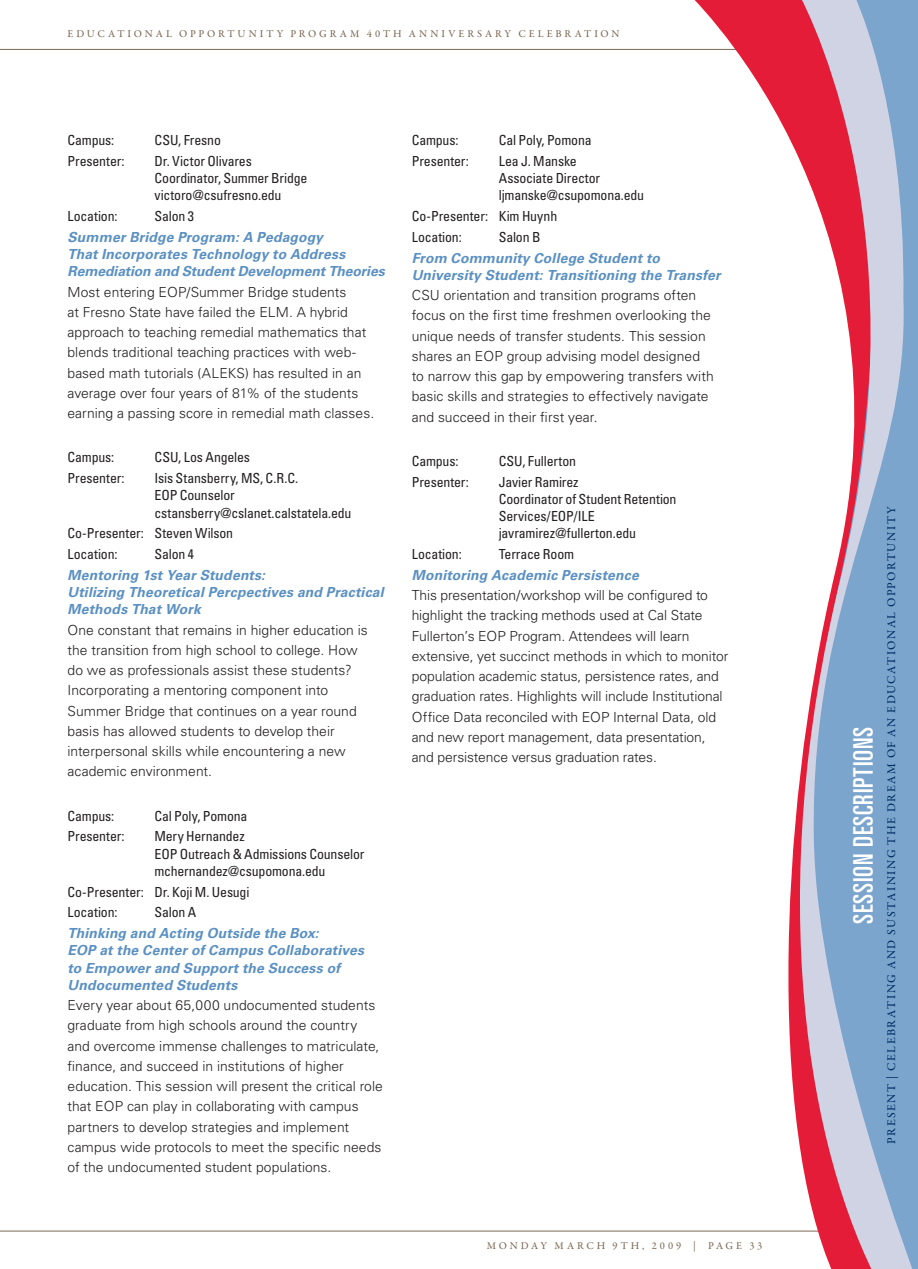
<style>
.page{position:relative;width:918px;height:1269px;background:#fff}
.page>*{position:absolute;margin:0;border:0;box-sizing:border-box;transform-origin:0 0}
.body_text{font:ultra-condensed 27px "Univers LT Std";letter-spacing:.03em;color:#fff}
.body_text-2{font:300 13.8px/20.2px "Univers LT Std";color:#231f20}
.body_text_presentors{font:condensed 13.8px/17.2px "Univers LT Std";letter-spacing:-.01em;color:#231f20}
.Subhead_Session_titl{font:italic 700 13.8px/17.2px "Univers LT Std";letter-spacing:.01em;color:#5a90c2}
.t1{font:500 12px "Garamond Premr Pro";letter-spacing:.13em;color:#002c62}
.t2{font:500 10.5px "Garamond Premr Pro";letter-spacing:.275em;color:#7c6954}
</style>
<div class="page">
<hr style="left:0;top:1231px;width:918px;height:1px;background:#7c6954">
<hr style="left:0;top:49px;width:918px;height:1px;background:#7c6954">
<svg style="left:683px;top:0;width:79px;height:1232px"></svg>
<svg style="left:762px;top:0;width:156px;height:1269px"></svg>
<p class="t2" style="left:68px;top:27px;width:554px">EDUCATIONAL OPPORTUNITY PROGRAM 40TH ANNIV ERSARY CELEBRATION</p>
<p class="body_text_presentors" style="left:68px;top:131px;width:48px">Campus:</p>
<p class="body_text_presentors" style="left:154px;top:131px;width:68px">CSU, Fresno</p>
<p class="body_text_presentors" style="left:68px;top:152px;width:59px">Presenter:</p>
<p class="body_text_presentors" style="left:154px;top:152px;width:154px">Dr. Victor Olivares<br>Coordinator, Summer Bridge victoro@csufresno.edu</p>
<p class="body_text_presentors" style="left:68px;top:207px;width:52px">Location:</p>
<p class="body_text_presentors" style="left:154px;top:207px;width:41px">Salon 3</p>
<p class="Subhead_Session_titl" style="left:68px;top:229px;width:319px">Summer Bridge Program: A Pedagogy<br>That Incorporates Technology to Address<br>Remediation and Student Development Theories</p>
<p class="body_text-2" style="left:68px;top:282px;width:308px">Most entering EOP/Summer Bridge students<br>at Fresno State have failed the ELM. A hybrid approach to teaching remedial mathematics that blends traditional teaching practices with web&shy;based math tutorials (ALEKS) has resulted in an average over four years of 81% of the students earning a passing score in remedial math classes.</p>
<p class="body_text_presentors" style="left:68px;top:449px;width:48px">Campus:</p>
<p class="body_text_presentors" style="left:154px;top:449px;width:97px">CSU, Los Angeles</p>
<p class="body_text_presentors" style="left:68px;top:469px;width:59px">Presenter:</p>
<p class="body_text_presentors" style="left:154px;top:469px;width:199px">Isis Stansberry, MS, C.R.C.<br>EOP Counselor cstansberry@cslanet.calstatela.edu</p>
<p class="body_text_presentors" style="left:68px;top:525px;width:167px">Co-Presenter: Steven Wilson</p>
<p class="body_text_presentors" style="left:68px;top:545px;width:52px">Location:</p>
<p class="body_text_presentors" style="left:154px;top:545px;width:41px">Salon 4</p>
<p class="Subhead_Session_titl" style="left:68px;top:567px;width:318px">Mentoring 1st Year Students:<br>Utilizing Theoretical Percpectives and Practical<br>Methods That Work</p>
<p class="body_text-2" style="left:68px;top:620px;width:302px">One constant that remains in higher education is the transition from high school to college. How do we as professionals assist these students?<br>Incorporating a mentoring component into Summer Bridge that continues on a year round basis has allowed students to develop their interpersonal skills while encountering a new academic environment.</p>
<p class="body_text_presentors" style="left:68px;top:807px;width:48px">Campus:</p>
<p class="body_text_presentors" style="left:154px;top:807px;width:94px">Cal Poly, Pomona</p>
<p class="body_text_presentors" style="left:68px;top:828px;width:59px">Presenter:</p>
<p class="body_text_presentors" style="left:154px;top:828px;width:211px">Mery Hernandez<br>EOP Outreach &amp; Admissions Counselor mchernandez@csupomona.edu</p>
<p class="body_text_presentors" style="left:68px;top:883px;width:183px">Co-Presenter: Dr. Koji M. Uesugi</p>
<p class="body_text_presentors" style="left:68px;top:904px;width:52px">Location:</p>
<p class="body_text_presentors" style="left:154px;top:904px;width:43px">Salon A</p>
<p class="Subhead_Session_titl" style="left:68px;top:925px;width:298px">Thinking and Acting Outside the Box:<br>EOP at the Center of Campus Collaboratives to Empower and Support the Success of Undocumented Students</p>
<p class="body_text-2" style="left:68px;top:995px;width:317px">Every year about 65,000 undocumented students graduate from high schools around the country and overcome immense challenges to matriculate, finance, and succeed in institutions of higher education. This session will present the critical role that EOP can play in collaborating with campus partners to develop strategies and implement campus wide protocols to meet the specific needs of the undocumented student populations.</p>
<p class="body_text_presentors" style="left:412px;top:131px;width:48px">Campus:</p>
<p class="body_text_presentors" style="left:499px;top:131px;width:94px">Cal Poly, Pomona</p>
<p class="body_text_presentors" style="left:412px;top:152px;width:59px">Presenter:</p>
<p class="body_text_presentors" style="left:499px;top:152px;width:147px">Lea J. Manske<br>Associate Director ljmanske@csupomona.edu</p>
<p class="body_text_presentors" style="left:412px;top:207px;width:147px">Co-Presenter: Kim Huynh</p>
<p class="body_text_presentors" style="left:412px;top:228px;width:52px">Location:</p>
<p class="body_text_presentors" style="left:499px;top:228px;width:43px">Salon B</p>
<p class="Subhead_Session_titl" style="left:412px;top:249px;width:310px">From Community College Student to<br>University Student: Transitioning the Transfer</p>
<p class="body_text-2" style="left:412px;top:285px;width:304px">CSU orientation and transition programs often focus on the first time freshmen overlooking the unique needs of transfer students. This session shares an EOP group advising model designed to narrow this gap by empowering transfers with basic skills and strategies to effectively navigate and succeed in their first year.</p>
<p class="body_text_presentors" style="left:412px;top:452px;width:48px">Campus:</p>
<p class="body_text_presentors" style="left:499px;top:452px;width:79px">CSU, Fullerton</p>
<p class="body_text_presentors" style="left:412px;top:473px;width:59px">Presenter:</p>
<p class="body_text_presentors" style="left:499px;top:473px;width:179px">Javier Ramirez<br>Coordinator of Student Retention<br>Services/EOP/ILE javramirez@fullerton.edu</p>
<p class="body_text_presentors" style="left:412px;top:545px;width:52px">Location:</p>
<p class="body_text_presentors" style="left:499px;top:545px;width:77px">Terrace Room</p>
<p class="Subhead_Session_titl" style="left:412px;top:567px;width:229px">Monitoring Academic Persistence</p>
<p class="body_text-2" style="left:412px;top:585px;width:318px">This presentation/workshop will be configured to highlight the tracking methods used at Cal State Fullerton’s EOP Program. Attendees will learn extensive, yet succinct methods in which to monitor population academic status, persistence rates, and graduation rates. Highlights will include Institutional Office Data reconciled with EOP Internal Data, old and new report management, data presentation, and persistence versus graduation rates.</p>
<p class="t2" style="left:487px;top:1239px;width:23px">M ONDA</p>
<p class="t2" style="left:541px;top:1239px;width:37px">Y M ARC</p>
<p class="t2" style="left:597px;top:1239px;width:167px">H 9TH, 2009 | PAGE 33</p>
<p class="body_text" style="left:848px;top:924px;width:198px;rotate:-90deg">SESSION DESCRIPTIONS</p>
<p class="t1" style="left:884px;top:1144px;width:639px;rotate:-90deg">PRESENT | CELEBRATING AND SUSTAINING THE DREAM OF AN EDUCATIONAL OPPORTUNITY</p>
</div>
